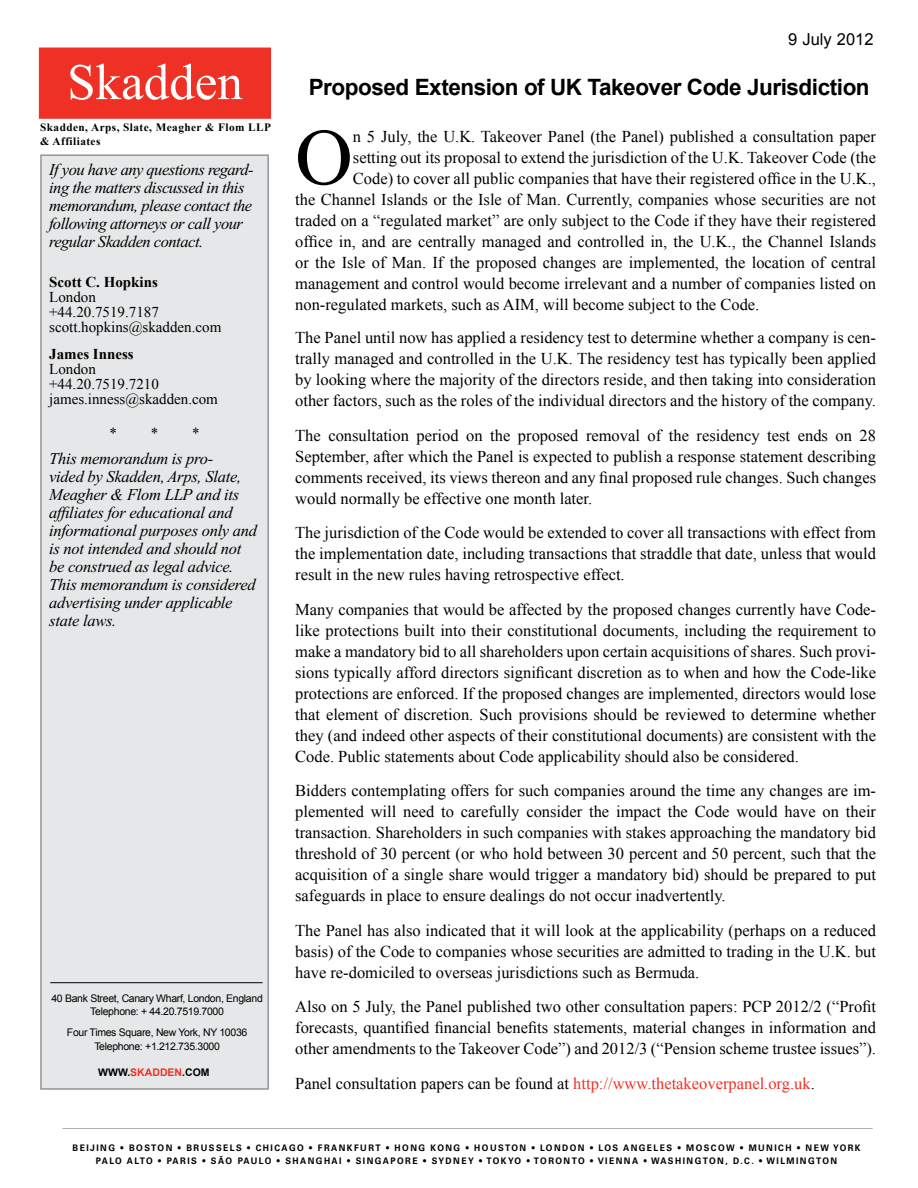
<style>
.page{position:relative;width:918px;height:1188px;background:#fff}
.page>*{position:absolute;margin:0;border:0;box-sizing:border-box;transform-origin:0 0}
.t1{font:79.95px "Times New Roman";color:#000}
.t2{font:51px "Times New Roman";color:#fff}
.t3{font:700 22.5px "Arial";letter-spacing:-.02em;color:#000}
.t4{font:16.5px/21px "Times New Roman";color:#000;text-align:justify}
.t5{font:italic 16.5px/18px "Times New Roman PS Std";letter-spacing:-.015em;color:#000}
.t6{font:16.5px "Arial";color:#000}
.t7{font:15px/15px "Times New Roman";color:#000}
.t8{font:700 15px "Times New Roman";color:#000}
.t9{font:700 11.25px/13.5px "Times New Roman";letter-spacing:.04em;color:#000}
.t10{font:10.5px/13.5px "Arial";letter-spacing:-.03em;color:#000;text-align:center}
.t11{font:700 10.5px "Arial";color:#000}
.t12{font:700 9px "Univers LT Std";letter-spacing:.17em;color:#000;scale:.95 1}
.t13{font:700 9px "Univers LT Std";letter-spacing:.125em;color:#000;scale:.95 1}
.s1{color:#ee3124}
</style>
<div class="page">
<div style="left:41px;top:155px;width:227px;height:934px;background:#e6e7e8"></div>
<div style="left:40px;top:154px;width:229px;height:936px;border:2px solid #939598"></div>
<hr style="left:62px;top:1128px;width:811px;height:1px;background:#adafb2">
<hr style="left:50px;top:982px;width:213px;height:1px;background:#000">
<div style="left:40px;top:48px;width:230px;height:70px;background:#ee3124"></div>
<div style="left:39px;top:48px;width:232px;height:71px;border:2px solid #ee3124"></div>
<h2 class="t2" style="left:67px;top:48px;width:177px">Skadden</h2>
<p class="t9" style="left:40px;top:121px;width:232px">Skadden, Arps, Slate, Meagher &amp; Flom LLP &amp; Affiliates</p>
<p class="t5" style="left:49px;top:161px;width:206px">If you have any questions regard&shy;ing the matters discussed in this memorandum, please contact the following attorneys or call your regular Skadden contact.</p>
<p class="t8" style="left:49px;top:271px;width:110px">Scott C. Hopkins</p>
<p class="t7" style="left:49px;top:289px;width:174px">London<br>+44.20.7519.7187 scott.hopkins@skadden.com</p>
<p class="t8" style="left:49px;top:343px;width:86px">James Inness</p>
<p class="t7" style="left:49px;top:361px;width:170px">London<br>+44.20.7519.7210 james.inness@skadden.com</p>
<p class="t7" style="left:110px;top:425px;width:50px">* *</p>
<p class="t7" style="left:192px;top:425px;width:9px">*</p>
<p class="t5" style="left:49px;top:449px;width:209px">This memorandum is pro-<br>vided by Skadden, Arps, Slate,<br>Meagher &amp; Flom LLP and its affiliates for educational and informational purposes only and is not intended and should not be construed as legal advice.<br>This memorandum is considered advertising under applicable state laws.</p>
<p class="t10" style="left:51px;top:992px;width:213px">40 Bank Street, Canary Wharf, London, England<br>Telephone: + 44.20.7519.7000</p>
<p class="t10" style="left:67px;top:1026px;width:182px">Four Times Square, New York, NY 10036<br>Telephone: +1.212.735.3000</p>
<p class="t11" style="left:98px;top:1065px;width:113px">WWW.<span class="s1">SKADDEN</span>.COM</p>
<p class="t6" style="left:788px;top:28px;width:87px">9 July 2012</p>
<h3 class="t3" style="left:309px;top:72px;width:562px">Proposed Extension of UK Takeover Code Jurisdiction</h3>
<h1 class="t1" style="left:295px;top:104px;width:59px">O</h1>
<p class="t4" style="left:353px;top:126px;width:525px">n 5 July, the U.K. Takeover Panel (the Panel) published a consultation paper</p>
<p class="t4" style="left:353px;top:147px;width:525px">setting out its proposal to extend the jurisdiction of the U.K. Takeover Code (the</p>
<p class="t4" style="left:353px;top:168px;width:525px">Code) to cover all public companies that have their registered office in the U.K.,</p>
<p class="t4" style="left:295px;top:189px;width:582px">the Channel Islands or the Isle of Man. Currently, companies whose securities are not</p>
<p class="t4" style="left:295px;top:210px;width:582px">traded on a “regulated market” are only subject to the Code if they have their registered</p>
<p class="t4" style="left:295px;top:231px;width:582px">office in, and are centrally managed and controlled in, the U.K., the Channel Islands</p>
<p class="t4" style="left:295px;top:252px;width:582px">or the Isle of Man. If the proposed changes are implemented, the location of central</p>
<p class="t4" style="left:295px;top:273px;width:582px">management and control would become irrelevant and a number of companies listed on</p>
<p class="t4" style="left:295px;top:294px;width:466px">non-regulated markets, such as AIM, will become subject to the Code.</p>
<p class="t4" style="left:295px;top:327px;width:582px">The Panel until now has applied a residency test to determine whether a company is cen&shy;trally managed and controlled in the U.K. The residency test has typically been applied by looking where the majority of the directors reside, and then taking into consideration other factors, such as the roles of the individual directors and the history of the company.</p>
<p class="t4" style="left:295px;top:425px;width:582px">The consultation period on the proposed removal of the residency test ends on 28<br>September, after which the Panel is expected to publish a response statement describing comments received, its views thereon and any final proposed rule changes. Such changes would normally be effective one month later.</p>
<p class="t4" style="left:295px;top:522px;width:582px">The jurisdiction of the Code would be extended to cover all transactions with effect from the implementation date, including transactions that straddle that date, unless that would result in the new rules having retrospective effect.</p>
<p class="t4" style="left:295px;top:599px;width:582px">Many companies that would be affected by the proposed changes currently have Code&shy;like protections built into their constitutional documents, including the requirement to make a mandatory bid to all shareholders upon certain acquisitions of shares. Such provi&shy;sions typically afford directors significant discretion as to when and how the Code-like protections are enforced. If the proposed changes are implemented, directors would lose that element of discretion. Such provisions should be reviewed to determine whether they (and indeed other aspects of their constitutional documents) are consistent with the Code. Public statements about Code applicability should also be considered.</p>
<p class="t4" style="left:295px;top:780px;width:582px">Bidders contemplating offers for such companies around the time any changes are im&shy;plemented will need to carefully consider the impact the Code would have on their transaction. Shareholders in such companies with stakes approaching the mandatory bid threshold of 30 percent (or who hold between 30 percent and 50 percent, such that the acquisition of a single share would trigger a mandatory bid) should be prepared to put safeguards in place to ensure dealings do not occur inadvertently.</p>
<p class="t4" style="left:295px;top:920px;width:582px">The Panel has also indicated that it will look at the applicability (perhaps on a reduced basis) of the Code to companies whose securities are admitted to trading in the U.K. but have re-domiciled to overseas jurisdictions such as Bermuda.</p>
<p class="t4" style="left:295px;top:996px;width:582px">Also on 5 July, the Panel published two other consultation papers: PCP 2012/2 (“Profit forecasts, quantified financial benefits statements, material changes in information and other amendments to the Takeover Code”) and 2012/3 (“Pension scheme trustee issues”).</p>
<p class="t4" style="left:295px;top:1073px;width:521px">Panel consultation papers can be found at <span class="s1">http://www.thetakeoverpanel.org.uk</span>.</p>
<p class="t12" style="left:73px;top:1142px;width:237px">BEIJING • BOSTON • BRUSSELS • CHI CAGO</p>
<p class="t12" style="left:309px;top:1142px;width:480px">• FRANKFURT • HONG KONG • HOUSTON • LONDON • LOS ANGELES • MOSCOW • MUNI</p>
<p class="t12" style="left:778px;top:1142px;width:88px">CH • N EW YORK</p>
<p class="t13" style="left:96px;top:1156px;width:208px">PALO ALTO • PA RIS • SÃO PAULO • SHA</p>
<p class="t12" style="left:308px;top:1156px;width:58px">NGHA I • SING</p>
<p class="t12" style="left:383px;top:1156px;width:16px">APORE</p>
<p class="t12" style="left:423px;top:1156px;width:437px">• SY DNEY • TOKYO • TORONTO • VIENNA • WA SH INGTON, D.C. • WILM INGTON</p>
</div>
